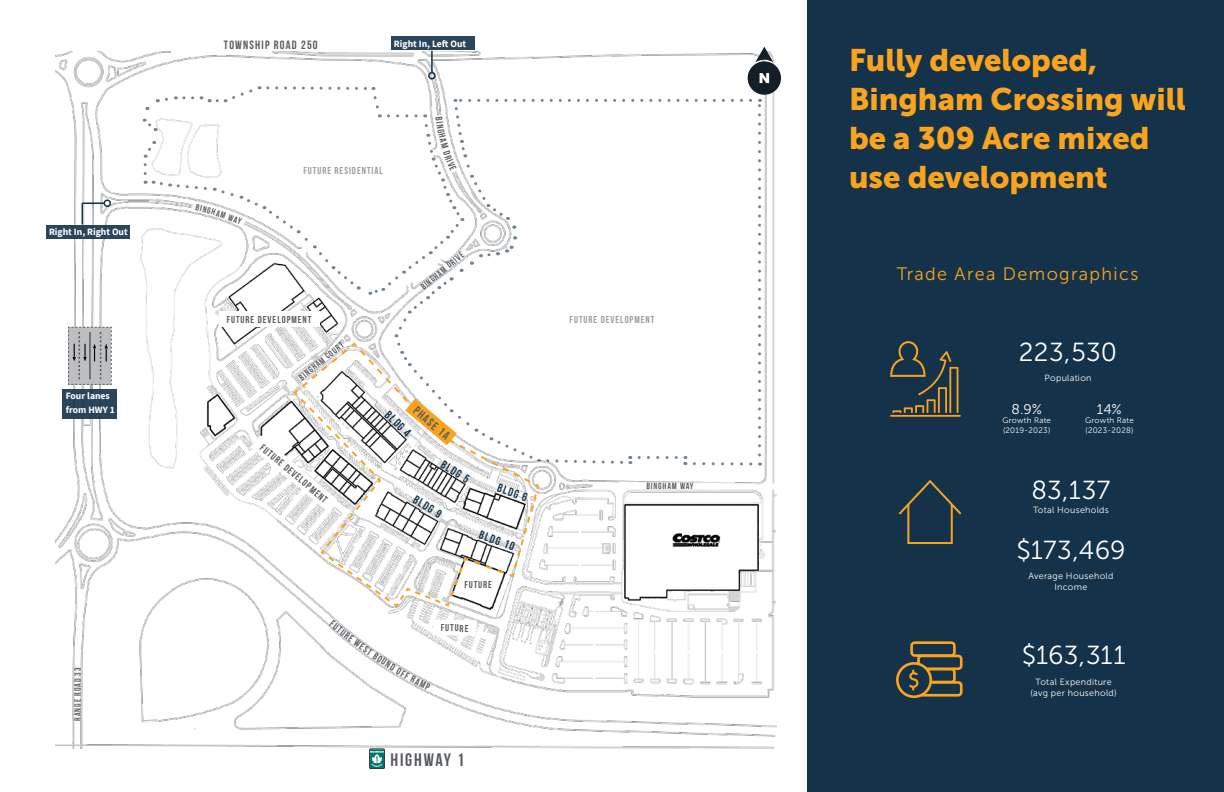
<style>
.page{position:relative;width:1224px;height:792px;background:#fff}
.page>*{position:absolute;margin:0;border:0;box-sizing:border-box;transform-origin:0 0}
.t1{font:31px/39px "Museo Sans 900";color:#faa41e}
.t2{font:26px "Museo Sans 300";letter-spacing:.01em;color:#fff}
.t3{font:18.1px "Bebas Neue";letter-spacing:.1em;color:#575b61}
.t4{font:18px "Museo Sans 300";letter-spacing:.075em;color:#faa41e}
.t5{font:14px "Museo Sans 300";color:#fff}
.t6{font:12px "Bebas Neue";color:#143249}
.t7{font:12px "Bebas Neue";letter-spacing:.1em;color:#575b61}
.t8{font:10px "Bebas Neue";letter-spacing:.1em;color:#575b61}
.t9{font:700 9.6px/13.5px "Source Sans Pro";color:#fff}
.t10{font:9px/10.8px "Museo Sans 300";letter-spacing:.035em;color:#fff;text-align:center}
.t11{font:9px "Bebas Neue";letter-spacing:.1em;color:#575b61}
.t12{font:8px/9.6px "Museo Sans 300";letter-spacing:.025em;color:#fff}
</style>
<div class="page">
<div style="left:808px;top:0;width:416px;height:792px;background:#143249"></div>
<img style="left:55px;top:51px;width:722px;height:698px">
<hr style="left:431px;top:51px;width:2px;height:22px;background:#143249">
<div style="left:428px;top:72px;width:8px;height:7px;border:2px solid #143249;border-radius:50%"></div>
<div style="left:391px;top:37px;width:84px;height:13px;background:#2b465b"></div>
<div style="left:63px;top:389px;width:54px;height:30px;background:#2b465b"></div>
<svg style="left:68px;top:327px;width:44px;height:58px;background:#acaeb1"></svg>
<svg style="left:82px;top:204px;width:1px;height:20px"></svg>
<div style="left:46px;top:225px;width:84px;height:14px;background:#2b465b"></div>
<hr style="left:82px;top:202px;width:22px;height:2px;background:#143249">
<div style="left:104px;top:199px;width:7px;height:8px;border:2px solid #143249;border-radius:50%"></div>
<div style="left:370px;top:749px;width:14px;height:20px;border:1px solid #221f1f"></div>
<svg style="left:370px;top:749px;width:14px;height:19px"></svg>
<svg style="left:898px;top:480px;width:64px;height:64px"></svg>
<svg style="left:890px;top:341px;width:71px;height:76px"></svg>
<svg style="left:896px;top:641px;width:67px;height:57px"></svg>
<svg style="left:755px;top:47px;width:18px;height:15px"></svg>
<div style="left:748px;top:61px;width:33px;height:34px;background:#131e29;border-radius:50%"></div>
<svg style="left:141px;top:719px;width:18px;height:3px"></svg>
<svg style="left:329px;top:620px;width:148px;height:70px"></svg>
<svg style="left:142px;top:73px;width:627px;height:533px"></svg>
<p class="t9" style="left:49px;top:225px;width:80px">Right In, Right Out</p>
<p class="t9" style="left:66px;top:389px;width:51px">Four lanes from HWY 1</p>
<p class="t11" style="left:73px;top:721px;width:55px;rotate:-90deg">RANGE ROAD 33</p>
<p class="t7" style="left:224px;top:39px;width:95px">TOWNSHIP ROAD 250</p>
<p class="t9" style="left:394px;top:36px;width:74px">Right In, Left Out</p>
<p class="t8" style="left:303px;top:165px;width:81px">FUTURE RESIDENTIAL</p>
<p class="t8" style="left:227px;top:314px;width:86px">FUTURE DEVELOPMENT</p>
<p class="t11" style="left:297px;top:375px;width:56px;rotate:-40deg">BINGHAM COURT</p>
<p class="t11" style="left:419px;top:284px;width:55px;rotate:-40deg">BINGHAM DRIVE</p>
<p class="t8" style="left:265px;top:442px;width:86px;rotate:40deg">FUTURE DEVELOPMENT</p>
<p class="t7" style="left:419px;top:404px;width:45px;rotate:40deg">PHASE 1A</p>
<p class="t6" style="left:391px;top:408px;width:33px;rotate:44deg">BLDG 4</p>
<p class="t6" style="left:446px;top:458px;width:33px;rotate:32deg">BLDG 5</p>
<p class="t6" style="left:418px;top:493px;width:33px;rotate:32deg">BLDG 9</p>
<p class="t6" style="left:500px;top:481px;width:33px;rotate:20deg">BLDG 6</p>
<p class="t6" style="left:482px;top:528px;width:39px;rotate:20deg">BLDG 10</p>
<p class="t8" style="left:465px;top:579px;width:29px;rotate:1deg">FUTURE</p>
<p class="t8" style="left:441px;top:622px;width:29px;rotate:1deg">FUTURE</p>
<p class="t8" style="left:570px;top:314px;width:86px">FUTURE DEVELOPMENT</p>
<p class="t11" style="left:646px;top:481px;width:49px;rotate:1deg">BINGHAM WAY</p>
<h3 class="t3" style="left:391px;top:749px;width:75px">HIGHWAY 1</h3>
<h1 class="t1" style="left:849px;top:40px;width:339px">Fully developed,<br>Bingham Crossing will be a 309 Acre mixed use development</h1>
<h3 class="t4" style="left:897px;top:264px;width:243px">Trade Area Demographics</h3>
<h2 class="t2" style="left:1019px;top:338px;width:100px">223,530</h2>
<p class="t10" style="left:1045px;top:373px;width:49px">Population</p>
<h3 class="t5" style="left:1011px;top:402px;width:32px">8.9%</h3>
<p class="t12" style="left:1002px;top:416px;width:50px">Growth Rate (2019-2023)</p>
<h3 class="t5" style="left:1097px;top:402px;width:26px">14%</h3>
<p class="t12" style="left:1085px;top:416px;width:50px">Growth Rate (2023-2028)</p>
<h2 class="t2" style="left:1031px;top:476px;width:81px">83,137</h2>
<h2 class="t2" style="left:1016px;top:536px;width:111px">$173,469</h2>
<p class="t10" style="left:1033px;top:505px;width:77px">Total Households</p>
<p class="t10" style="left:1029px;top:571px;width:86px">Average Household<br>Income</p>
<h2 class="t2" style="left:1022px;top:641px;width:105px">$163,311</h2>
<p class="t10" style="left:1031px;top:676px;width:88px">Total Expenditure (avg per household)</p>
</div>
